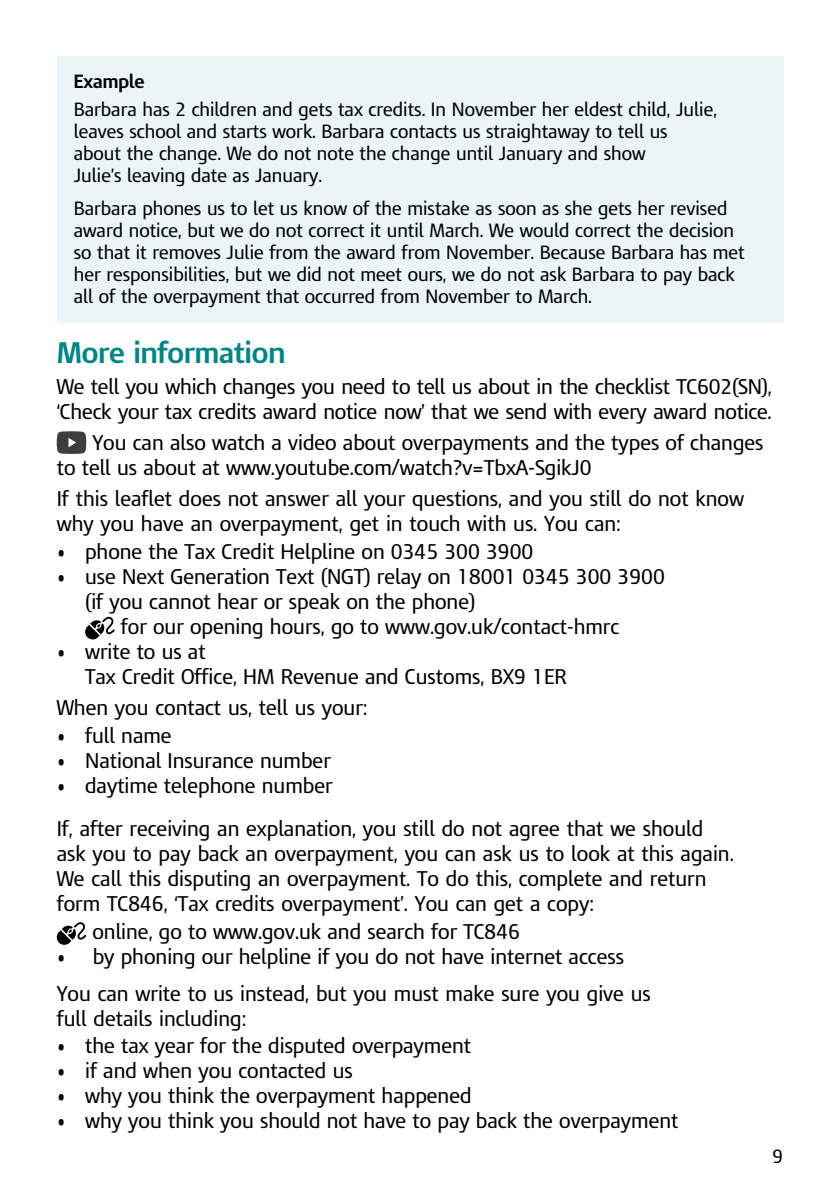
<style>
.page{position:relative;width:840px;height:1191px;background:#fff}
.page>*{position:absolute;margin:0;border:0;box-sizing:border-box;transform-origin:0 0}
.Headings{font:700 28px "IR Modena";color:#008688}
.Bullets{font:20px/25px "IR Modena";color:#000}
._3_3_2_A4_bodytext_b{font:20px/25px "IR Modena";color:#000}
._3_3_1_A4_bodytext{font:20px/25px "IR Modena";color:#000}
.Bullets_last{font:20px/25px "IR Modena";color:#000}
.Examples{font:18px/22px "IR Modena";color:#000}
.Examples_Heading{font:700 18px "IR Modena";color:#000}
.Body_text{font:18px "IR Modena";color:#000}
</style>
<div class="page">
<div style="left:57px;top:57px;width:725px;height:266px;background:#ebf5f5"></div>
<svg style="left:57px;top:431px;width:29px;height:23px"></svg>
<svg style="left:85px;top:617px;width:30px;height:22px"></svg>
<svg style="left:57px;top:922px;width:29px;height:23px"></svg>
<p class="Examples_Heading" style="left:74px;top:71px;width:72px">Example</p>
<h3 class="Examples" style="left:74px;top:98px;width:644px">Barbara has 2 children and gets tax credits. In November her eldest child, Julie, leaves school and starts work. Barbara contacts us straightaway to tell us about the change. We do not note the change until January and show<br>Julie’s leaving date as January.</h3>
<h3 class="Examples" style="left:74px;top:198px;width:672px">Barbara phones us to let us know of the mistake as soon as she gets her revised award notice, but we do not correct it until March. We would correct the decision so that it removes Julie from the award from November. Because Barbara has met her responsibilities, but we did not meet ours, we do not ask Barbara to pay back all of the overpayment that occurred from November to March.</h3>
<h1 class="Headings" style="left:57px;top:336px;width:230px">More information</h1>
<p class="_3_3_1_A4_bodytext" style="left:57px;top:374px;width:716px">We tell you which changes you need to tell us about in the checklist TC602(SN), ‘Check your tax credits award notice now’ that we send with every award notice.</p>
<p class="Bullets_last" style="left:57px;top:430px;width:707px;text-indent:36px">You can also watch a video about overpayments and the types of changes to tell us about at www.youtube.com/watch?v=TbxA-SgikJ0</p>
<p class="_3_3_1_A4_bodytext" style="left:57px;top:486px;width:688px">If this leaflet does not answer all your questions, and you still do not know why you have an overpayment, get in touch with us. You can:</p>
<h3 class="Bullets" style="left:57px;top:539px;width:478px">• phone the Tax Credit Helpline on 0345 300 3900</h3>
<h3 class="Bullets" style="left:85px;top:564px;width:581px;text-indent:-28px">• use Next Generation Text (NGT) relay on 18001 0345 300 3900 (if you cannot hear or speak on the phone)</h3>
<h3 class="Bullets" style="left:121px;top:614px;width:499px">for our opening hours, go to www.gov.uk/contact-hmrc</h3>
<h3 class="Bullets" style="left:57px;top:639px;width:150px">• write to us at</h3>
<h3 class="Bullets" style="left:85px;top:664px;width:483px">Tax Credit Office, HM Revenue and Customs, BX9 1ER</h3>
<p class="_3_3_1_A4_bodytext" style="left:57px;top:695px;width:312px">When you contact us, tell us your:</p>
<h3 class="Bullets" style="left:57px;top:723px;width:116px">• full name</h3>
<h3 class="Bullets" style="left:57px;top:748px;width:275px">• National Insurance number</h3>
<p class="Bullets_last" style="left:57px;top:773px;width:277px">• daytime telephone number</p>
<p class="_3_3_2_A4_bodytext_b" style="left:57px;top:816px;width:678px">If, after receiving an explanation, you still do not agree that we should ask you to pay back an overpayment, you can ask us to look at this again.<br>We call this disputing an overpayment. To do this, complete and return form TC846, ‘Tax credits overpayment’. You can get a copy:</p>
<h3 class="Bullets" style="left:92px;top:919px;width:429px">online, go to www.gov.uk and search for TC846</h3>
<h3 class="Bullets" style="left:57px;top:944px;width:568px">• by phoning our helpline if you do not have internet access</h3>
<p class="_3_3_2_A4_bodytext_b" style="left:57px;top:980px;width:595px">You can write to us instead, but you must make sure you give us full details including:</p>
<h3 class="Bullets" style="left:57px;top:1033px;width:415px">• the tax year for the disputed overpayment</h3>
<h3 class="Bullets" style="left:57px;top:1058px;width:297px">• if and when you contacted us</h3>
<h3 class="Bullets" style="left:57px;top:1083px;width:416px">• why you think the overpayment happened</h3>
<h3 class="Bullets" style="left:57px;top:1108px;width:622px">• why you think you should not have to pay back the overpayment</h3>
<h3 class="Body_text" style="left:772px;top:1145px;width:12px">9</h3>
</div>
